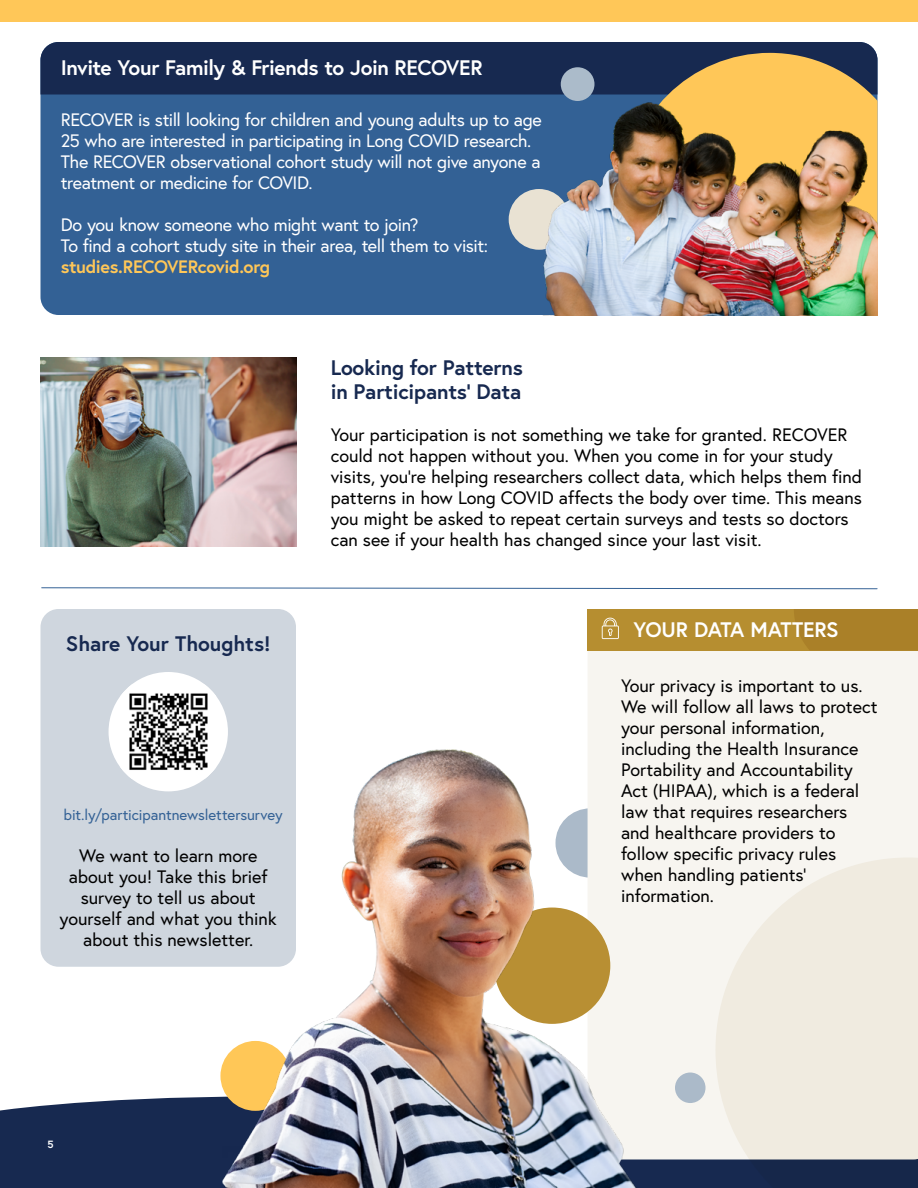
<style>
.page{position:relative;width:918px;height:1188px;background:#fff}
.page>*{position:absolute;margin:0;border:0;box-sizing:border-box;transform-origin:0 0}
.t1{font:700 21px "Europa";letter-spacing:-.01em;color:#172950}
.t2{font:700 21px "Europa";letter-spacing:-.025em;color:#fff}
.t3{font:18px/21px "Europa";color:#000}
.t4{font:18px/21px "Europa";letter-spacing:-.025em;color:#fff}
.t5{font:700 18px "Europa";letter-spacing:-.025em;color:#ffc758}
.t6{font:15px "Europa";letter-spacing:-.005em;color:#336195}
.t7{font:700 10.5px "Europa";color:#fff}
</style>
<div class="page">
<div style="left:0;top:1096px;width:715px;height:92px;background:#172950"></div>
<div style="left:0;top:0;width:918px;height:21px;background:#ffc758"></div>
<div style="left:41px;top:42px;width:836px;height:273px;background:#336195;border-radius:18px"></div>
<div style="left:41px;top:42px;width:835px;height:52px;background:#172950"></div>
<div style="left:509px;top:189px;width:60px;height:61px;background:#e9e2d3;border-radius:50%"></div>
<div style="left:561px;top:67px;width:33px;height:34px;background:#abbbca;border-radius:50%"></div>
<svg style="left:625px;top:53px;width:253px;height:22px;background:#776a53"></svg>
<div style="left:588px;top:651px;width:330px;height:509px;background:#f7f5f0"></div>
<div style="left:587px;top:609px;width:331px;height:42px;background:#b68e30"></div>
<div style="left:794px;top:609px;width:124px;height:41px;background:#aa8028"></div>
<svg style="left:715px;top:858px;width:203px;height:330px;background:#dedbd5"></svg>
<div style="left:675px;top:1073px;width:31px;height:30px;background:#abbac9;border-radius:50%"></div>
<svg style="left:602px;top:618px;width:17px;height:21px"></svg>
<div style="left:40px;top:1134px;width:22px;height:21px;background:#172950;border-radius:50%"></div>
<svg style="left:41px;top:587px;width:837px;height:3px"></svg>
<img style="left:525px;top:75px;width:353px;height:240px">
<img style="left:40px;top:357px;width:257px;height:189px">
<div style="left:41px;top:609px;width:255px;height:358px;background:#cfd6de;border-radius:18px"></div>
<div style="left:109px;top:672px;width:119px;height:119px;background:#fff;border-radius:50%"></div>
<img style="left:120px;top:684px;width:96px;height:95px">
<img style="left:222px;top:749px;width:424px;height:439px">
<p class="t2" style="left:61px;top:54px;width:423px">Invite Your Family &amp; Friends to Join RECOVER</p>
<p class="t4" style="left:61px;top:109px;width:483px">RECOVER is still looking for children and young adults up to age 25 who are interested in participating in Long COVID research.<br>The RECOVER observational cohort study will not give anyone a treatment or medicine for COVID.</p>
<p class="t4" style="left:61px;top:214px;width:429px">Do you know someone who might want to join?<br>To find a cohort study site in their area, tell them to visit:</p>
<p class="t5" style="left:61px;top:254px;width:211px">studies.RECOVERcovid.org</p>
<p class="t1" style="left:66px;top:629px;width:206px">Share Your Thoughts!</p>
<p class="t6" style="left:64px;top:805px;width:220px">bit.ly/participantnewslettersurvey</p>
<p class="t3" style="left:60px;top:845px;width:219px;text-align:center">We want to learn more about you! Take this brief survey to tell us about yourself and what you think about this newsletter.</p>
<p class="t1" style="left:331px;top:353px;width:194px">Looking for Patterns</p>
<p class="t1" style="left:331px;top:377px;width:192px">in Participants’ Data</p>
<p class="t3" style="left:331px;top:424px;width:533px">Your participation is not something we take for granted. RECOVER could not happen without you. When you come in for your study visits, you’re helping researchers collect data, which helps them find patterns in how Long COVID affects the body over time. This means you might be asked to repeat certain surveys and tests so doctors can see if your health has changed since your last visit.</p>
<p class="t2" style="left:634px;top:615px;width:207px">YOUR DATA MATTERS</p>
<p class="t3" style="left:621px;top:675px;width:258px">Your privacy is important to us.<br>We will follow all laws to protect your personal information, including the Health Insurance<br>Portability and Accountability<br>Act (HIPAA), which is a federal law that requires researchers and healthcare providers to follow specific privacy rules when handling patients’ information.</p>
<p class="t7" style="left:48px;top:1137px;width:8px">5</p>
</div>
